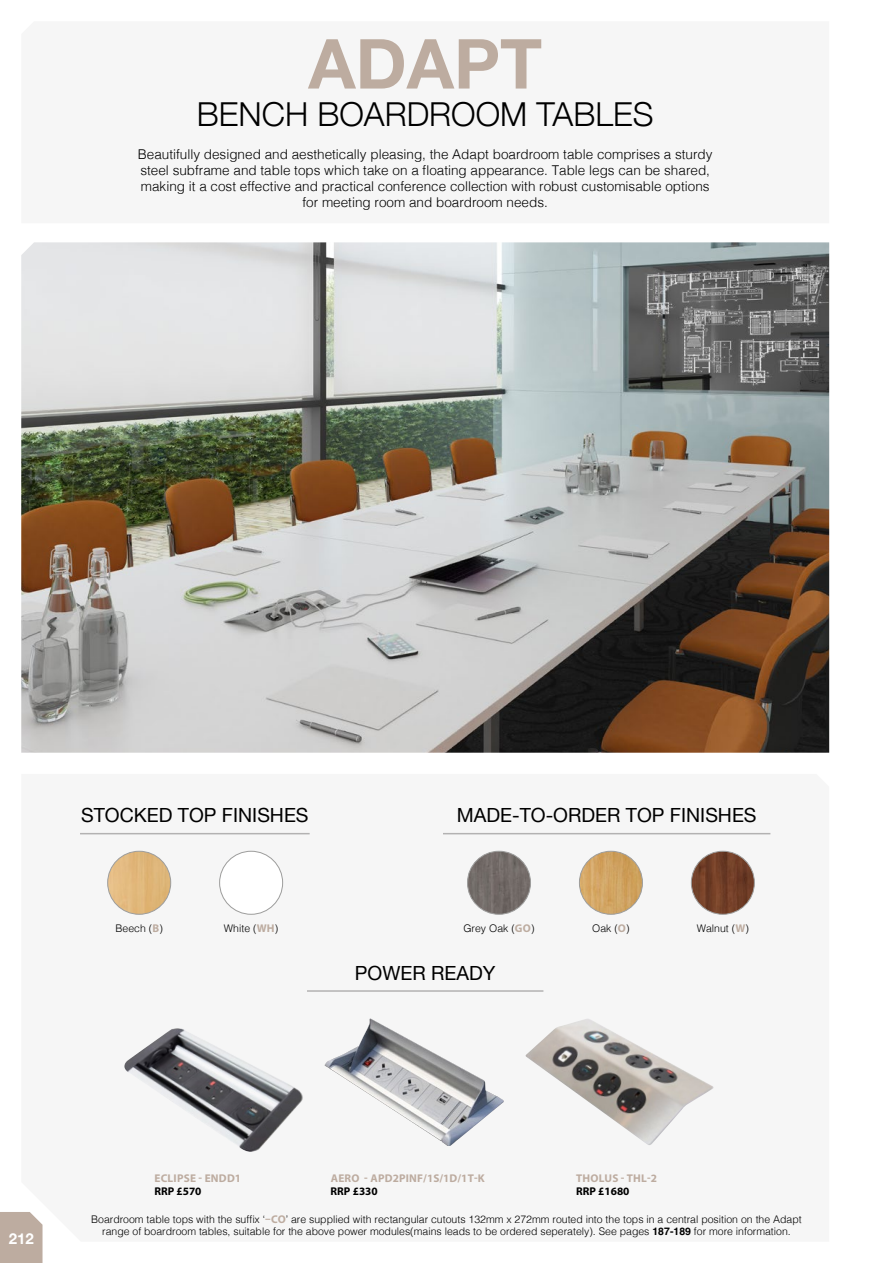
<style>
.page{position:relative;width:893px;height:1263px;background:#fff}
.page>*{position:absolute;margin:0;border:0;box-sizing:border-box;transform-origin:0 0}
.t1{font:700 69px "Helvetica Neue";color:#bdaca0}
.t2{font:300 33px "Helvetica Neue";color:#000}
.t3{font:19.5px "Helvetica Neue";color:#000}
.t4{font:700 15px "Helvetica Neue";color:#fff}
.t5{font:300 13.5px/16.2px "Helvetica";color:#000;text-align:center}
.t6{font:700 11.25px "Myriad Pro";letter-spacing:.02em;color:#bdaca0}
.t7{font:700 11.25px "Myriad Pro";color:#000}
.t8{font:300 10.5px/12.6px "Helvetica";color:#000;text-align:center}
.s1{font-family:"Myriad Pro";font-weight:700;font-size:11.25px;color:#bdaca0}
.s2{font-weight:700}
</style>
<div class="page">
<svg style="left:80px;top:832px;width:691px;height:320px;fill:#f6f6f6"></svg>
<img style="left:21px;top:242px;width:808px;height:511px">
<hr style="left:307px;top:990px;width:236px;height:2px;background:#b3b2b2">
<hr style="left:80px;top:833px;width:230px;height:1px;background:#b3b2b2">
<img style="left:108px;top:851px;width:63px;height:63px;border-radius:32px">
<div style="left:107px;top:851px;width:64px;height:64px;border:1px solid #9d9d9c;border-radius:50%"></div>
<div style="left:220px;top:851px;width:63px;height:63px;background:#fff;border-radius:50%"></div>
<div style="left:219px;top:851px;width:64px;height:64px;border:1px solid #9d9d9c;border-radius:50%"></div>
<hr style="left:443px;top:833px;width:327px;height:1px;background:#b3b2b2">
<img style="left:579px;top:851px;width:63px;height:63px;border-radius:32px">
<div style="left:579px;top:851px;width:64px;height:64px;border:1px solid #9d9d9c;border-radius:50%"></div>
<img style="left:467px;top:851px;width:63px;height:63px;border-radius:32px">
<div style="left:467px;top:851px;width:64px;height:64px;border:1px solid #9d9d9c;border-radius:50%"></div>
<img style="left:691px;top:851px;width:63px;height:63px;border-radius:32px">
<div style="left:691px;top:851px;width:64px;height:64px;border:1px solid #9d9d9c;border-radius:50%"></div>
<img style="left:524px;top:1018px;width:191px;height:128px">
<img style="left:324px;top:1018px;width:180px;height:129px">
<svg style="left:167px;top:1028px;width:11px;height:4px"></svg>
<div style="left:0;top:1212px;width:43px;height:51px;background:#bdaca0"></div>
<h1 class="t1" style="left:308px;top:10px;width:235px">ADAPT</h1>
<h2 class="t2" style="left:197px;top:88px;width:458px">BENCH BOARDROOM TABLES</h2>
<p class="t5" style="left:138px;top:145px;width:576px">Beautifully designed and aesthetically pleasing, the Adapt boardroom table comprises a sturdy steel subframe and table tops which take on a floating appearance. Table legs can be shared, making it a cost effective and practical conference collection with robust customisable options for meeting room and boardroom needs.</p>
<h3 class="t3" style="left:81px;top:801px;width:229px">STOCKED TOP FINISHES</h3>
<p class="t8" style="left:116px;top:921px;width:49px">Beech (<span class="s1">B</span>)</p>
<p class="t8" style="left:224px;top:921px;width:56px">White (<span class="s1">WH</span>)</p>
<h3 class="t3" style="left:457px;top:801px;width:301px">MADE-TO-ORDER TOP FINISHES</h3>
<p class="t8" style="left:463px;top:921px;width:73px">Grey Oak (<span class="s1">GO</span>)</p>
<p class="t8" style="left:592px;top:921px;width:39px">Oak (<span class="s1">O</span>)</p>
<p class="t8" style="left:697px;top:921px;width:54px">Walnut (<span class="s1">W</span>)</p>
<h3 class="t3" style="left:355px;top:959px;width:142px">POWER READY</h3>
<h3 class="t4" style="left:9px;top:1226px;width:27px">212</h3>
<p class="t6" style="left:154px;top:1171px;width:88px">ECLIPSE - ENDD1</p>
<p class="t7" style="left:154px;top:1184px;width:49px">RRP £570</p>
<p class="t6" style="left:331px;top:1171px;width:156px">AERO - APD2PINF/1S/1D/1T-K</p>
<p class="t7" style="left:331px;top:1184px;width:49px">RRP £330</p>
<p class="t6" style="left:576px;top:1171px;width:82px">THOLUS - THL-2</p>
<p class="t7" style="left:576px;top:1184px;width:55px">RRP £1680</p>
<p class="t8" style="left:91px;top:1212px;width:712px">Boardroom table tops with the suffix ‘<span class="s1">–CO</span>’ are supplied with rectangular cutouts 132mm x 272mm routed into the tops in a central position on the Adapt range of boardroom tables, suitable for the above power modules(mains leads to be ordered seperately). See pages <span class="s2">187-189</span> for more information.</p>
</div>
